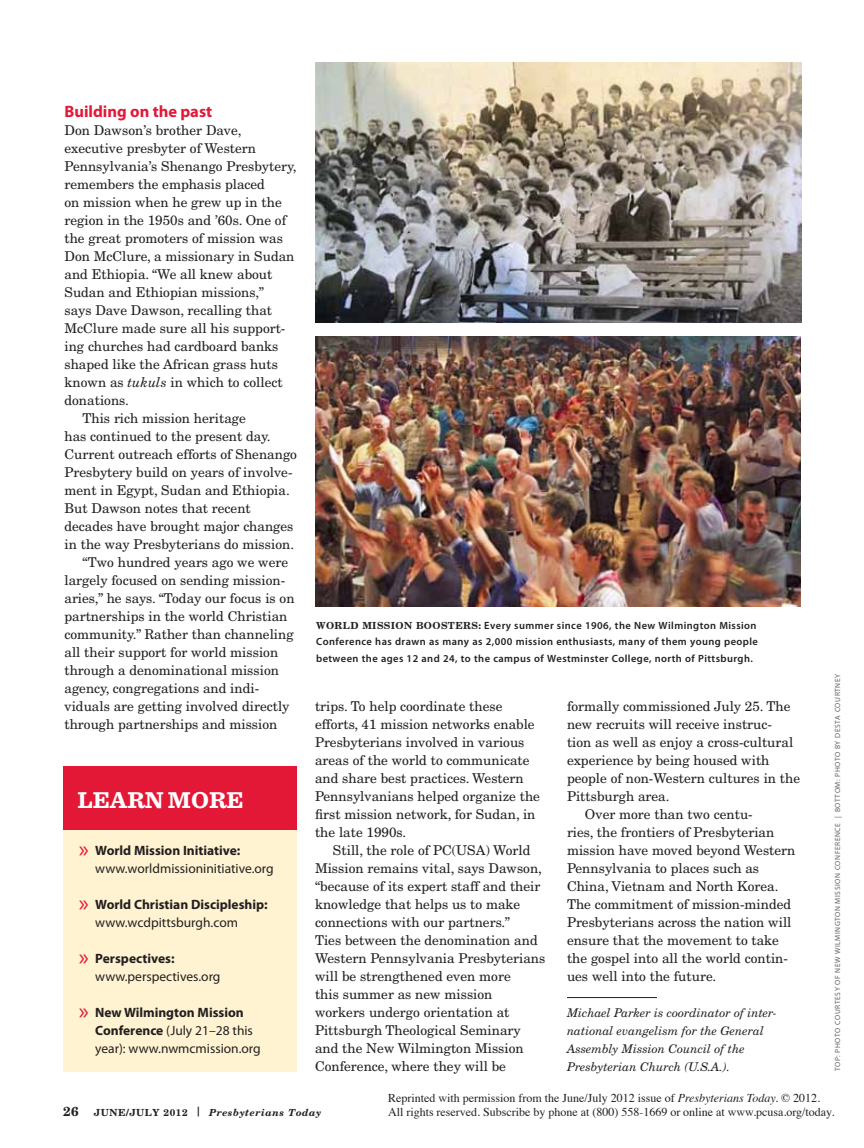
<style>
.page{position:relative;width:864px;height:1148px;background:#fff}
.page>*{position:absolute;margin:0;border:0;box-sizing:border-box;transform-origin:0 0}
.t1{font:700 24px "Sentinel";color:#fff}
.t2{font:700 16.5px "Myriad Pro";color:#e31837}
.t3{font:13.5px/18px "New Century Schlbk LT Std";color:#231f20}
.t4{font:13.5px/18px "Myriad Pro";color:#231f20}
.t5{font:700 13.5px/18px "Myriad Pro";color:#231f20}
.t6{font:700 13.2px "New Century Schlbk LT Std";color:#231f20}
.t7{font:12px/14.4px "Times";color:#231f20}
.t8{font:italic 12px/18px "New Century Schlbk LT Std";color:#231f20}
.t9{font:600 10.5px/16.5px "Myriad Pro";letter-spacing:.04em;color:#231f20}
.t10{font:italic 700 9.75px "New Century Schlbk LT Std";letter-spacing:.055em;color:#231f20}
.t11{font:7.5px "Myriad Pro";letter-spacing:.075em;color:#5f6062}
.s1{font-style:italic}
.s2{font-size:24px;color:#e31837}
.s3{font-weight:700}
.s4{font-weight:400;font-size:24px;color:#e31837}
.s5{font-weight:400}
.s6{font-family:"New Century Schlbk LT Std";font-weight:700;font-size:9.75px}
.s7{font-style:normal}
</style>
<div class="page">
<div style="left:63px;top:772px;width:234px;height:299px;background:#fff3d1"></div>
<div style="left:63px;top:766px;width:234px;height:63px;background:#e31837"></div>
<img style="left:315px;top:337px;width:486px;height:270px">
<img style="left:316px;top:62px;width:486px;height:261px">
<hr style="left:567px;top:997px;width:90px;height:1px;background:#231f20">
<p class="t2" style="left:64px;top:101px;width:149px">Building on the past</p>
<p class="t3" style="left:64px;top:121px;width:178px">Don Dawson’s brother Dave,</p>
<p class="t3" style="left:64px;top:139px;width:193px">executive presbyter of Western</p>
<p class="t3" style="left:64px;top:157px;width:234px">Pennsylvania’s Shenango Presbytery,</p>
<p class="t3" style="left:64px;top:175px;width:202px">remembers the emphasis placed</p>
<p class="t3" style="left:64px;top:193px;width:219px">on mission when he grew up in the</p>
<p class="t3" style="left:64px;top:211px;width:223px">region in the 1950s and ’60s. One of</p>
<p class="t3" style="left:64px;top:229px;width:220px">the great promoters of mission was</p>
<p class="t3" style="left:64px;top:247px;width:232px">Don McClure, a missionary in Sudan</p>
<p class="t3" style="left:64px;top:265px;width:209px">and Ethiopia. “We all knew about</p>
<p class="t3" style="left:64px;top:283px;width:201px">Sudan and Ethiopian missions,”</p>
<p class="t3" style="left:64px;top:301px;width:209px">says Dave Dawson, recalling that</p>
<p class="t3" style="left:64px;top:319px;width:222px">McClure made sure all his support-</p>
<p class="t3" style="left:64px;top:337px;width:216px">ing churches had cardboard banks</p>
<p class="t3" style="left:64px;top:355px;width:215px">shaped like the African grass huts</p>
<p class="t3" style="left:64px;top:373px;width:220px">known as <span class="s1">tukuls</span> in which to collect</p>
<p class="t3" style="left:64px;top:391px;width:66px">donations.</p>
<p class="t3" style="left:82px;top:409px;width:165px">This rich mission heritage</p>
<p class="t3" style="left:64px;top:427px;width:207px">has continued to the present day.</p>
<p class="t3" style="left:64px;top:445px;width:234px">Current outreach efforts of Shenango</p>
<p class="t3" style="left:64px;top:463px;width:230px">Presbytery build on years of involve-</p>
<p class="t3" style="left:64px;top:481px;width:227px">ment in Egypt, Sudan and Ethiopia.</p>
<p class="t3" style="left:64px;top:499px;width:188px">But Dawson notes that recent</p>
<p class="t3" style="left:64px;top:517px;width:231px">decades have brought major changes</p>
<p class="t3" style="left:64px;top:535px;width:231px">in the way Presbyterians do mission.</p>
<p class="t3" style="left:82px;top:553px;width:207px">“Two hundred years ago we were</p>
<p class="t3" style="left:64px;top:571px;width:222px">largely focused on sending mission-</p>
<p class="t3" style="left:64px;top:589px;width:232px">aries,” he says. “Today our focus is on</p>
<p class="t3" style="left:64px;top:607px;width:225px">partnerships in the world Christian</p>
<p class="t3" style="left:64px;top:625px;width:231px">community.” Rather than channeling</p>
<p class="t3" style="left:64px;top:643px;width:215px">all their support for world mission</p>
<p class="t3" style="left:64px;top:661px;width:216px">through a denominational mission</p>
<p class="t3" style="left:64px;top:679px;width:196px">agency, congregations and indi-</p>
<p class="t3" style="left:64px;top:697px;width:227px">viduals are getting involved directly</p>
<p class="t3" style="left:64px;top:715px;width:215px">through partnerships and mission</p>
<h1 class="t1" style="left:78px;top:781px;width:167px">LEARN MORE</h1>
<p class="t4" style="left:95px;top:841px;width:180px;text-indent:-17px"><span class="s2">»</span> <span class="s3">World Mission Initiative: </span>www.worldmissioninitiative.org</p>
<p class="t5" style="left:95px;top:895px;width:174px;text-indent:-17px"><span class="s4">»</span> World Christian Discipleship: <span class="s5">www.wcdpittsburgh.com</span></p>
<p class="t4" style="left:95px;top:949px;width:127px;text-indent:-17px"><span class="s2">»</span> <span class="s3">Perspectives: </span>www.perspectives.org</p>
<p class="t4" style="left:95px;top:1003px;width:167px;text-indent:-17px"><span class="s2">»</span> <span class="s3">New Wilmington Mission<br>Conference</span> (July 21–28 this year): www.nwmcmission.org</p>
<p class="t9" style="left:316px;top:617px;width:443px"><span class="s6">WORLD MISSION BOOSTERS:</span> Every summer since 1906, the New Wilmington Mission<br>Conference has drawn as many as 2,000 mission enthusiasts, many of them young people between the ages 12 and 24, to the campus of Westminster College, north of Pittsburgh.</p>
<p class="t3" style="left:567px;top:697px;width:225px">formally commissioned July 25. The</p>
<p class="t3" style="left:567px;top:715px;width:206px">new recruits will receive instruc-</p>
<p class="t3" style="left:567px;top:733px;width:228px">tion as well as enjoy a cross-cultural</p>
<p class="t3" style="left:567px;top:751px;width:204px">experience by being housed with</p>
<p class="t3" style="left:567px;top:769px;width:235px">people of non-Western cultures in the</p>
<p class="t3" style="left:567px;top:787px;width:104px">Pittsburgh area.</p>
<p class="t3" style="left:585px;top:805px;width:169px">Over more than two centu-</p>
<p class="t3" style="left:567px;top:823px;width:209px">ries, the frontiers of Presbyterian</p>
<p class="t3" style="left:567px;top:841px;width:230px">mission have moved beyond Western</p>
<p class="t3" style="left:567px;top:859px;width:194px">Pennsylvania to places such as</p>
<p class="t3" style="left:567px;top:877px;width:213px">China, Vietnam and North Korea.</p>
<p class="t3" style="left:567px;top:895px;width:226px">The commitment of mission-minded</p>
<p class="t3" style="left:567px;top:913px;width:226px">Presbyterians across the nation will</p>
<p class="t3" style="left:567px;top:931px;width:214px">ensure that the movement to take</p>
<p class="t3" style="left:567px;top:949px;width:223px">the gospel into all the world contin-</p>
<p class="t3" style="left:567px;top:967px;width:151px">ues well into the future.</p>
<p class="t8" style="left:567px;top:1004px;width:211px">Michael Parker is coordinator of inter&shy;national evangelism for the General Assembly Mission Council of the Presbyterian Church (U.S.A.).</p>
<p class="t3" style="left:315px;top:697px;width:227px">trips. To help coordinate these efforts, 41 mission networks enable<br>Presbyterians involved in various areas of the world to communicate and share best practices. Western<br>Pennsylvanians helped organize the first mission network, for Sudan, in the late 1990s.</p>
<p class="t3" style="left:315px;top:841px;width:232px;text-indent:18px">Still, the role of PC(USA) World<br>Mission remains vital, says Dawson, “because of its expert staff and their knowledge that helps us to make connections with our partners.”<br>Ties between the denomination and<br>Western Pennsylvania Presbyterians will be strengthened even more<br>this summer as new mission workers undergo orientation at<br>Pittsburgh Theological Seminary and the New Wilmington Mission<br>Conference, where they will be</p>
<p class="t11" style="left:833px;top:1071px;width:399px;rotate:-90deg">top: Photo Courtesy of New Wilmington Mission Conference | Bottom: Photo by Desta Courtney</p>
<p class="t6" style="left:63px;top:1102px;width:17px">26</p>
<p class="t10" style="left:94px;top:1106px;width:229px"><span class="s7">JUNE/JULY 2012 </span><sup>|</sup> Presbyterians Today</p>
<p class="t7" style="left:388px;top:1089px;width:448px">Reprinted with permission from the June/July 2012 issue of <span class="s1">Presbyterians Today.</span> © 2012.<br>All rights reserved. Subscribe by phone at (800) 558-1669 or online at www.pcusa.org/today.</p>
</div>
